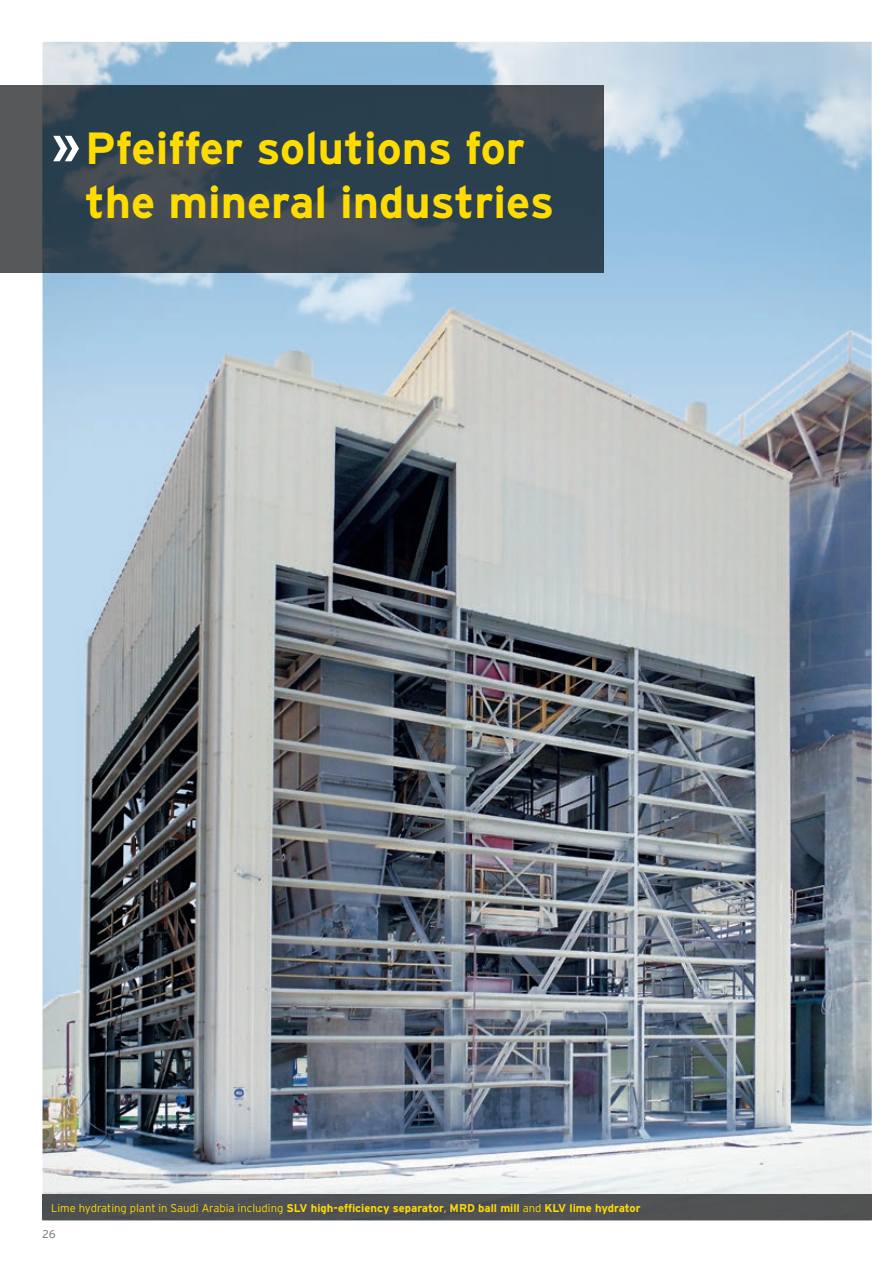
<style>
.page{position:relative;width:893px;height:1263px;background:#fff}
.page>*{position:absolute;margin:0;border:0;box-sizing:border-box;transform-origin:0 0}
.t1{font:700 45px/54px "Interstate";color:#ffdc01}
.t2{font:700 11.25px "Interstate";color:#ffdc01}
.t3{font:300 11.25px "Interstate";color:#6c6d70}
.s1{font-weight:300}
</style>
<div class="page">
<img style="left:43px;top:42px;width:829px;height:1153px">
<div style="left:43px;top:1195px;width:829px;height:25px;background:#505154"></div>
<div style="left:0;top:85px;width:43px;height:187px;background:#57585a"></div>
<img style="left:43px;top:85px;width:561px;height:187px">
<svg style="left:53px;top:136px;width:26px;height:25px"></svg>
<h1 class="t1" style="left:85px;top:121px;width:471px">Pfeiffer solutions for the mineral industries</h1>
<p class="t2" style="left:51px;top:1202px;width:591px"><span class="s1">Lime hydrating plant in Saudi Arabia including</span> SLV high-efficiency separator<span class="s1">,</span> MRD ball mill <span class="s1">and</span> KLV lime hydrator</p>
<p class="t3" style="left:43px;top:1228px;width:15px">26</p>
</div>
